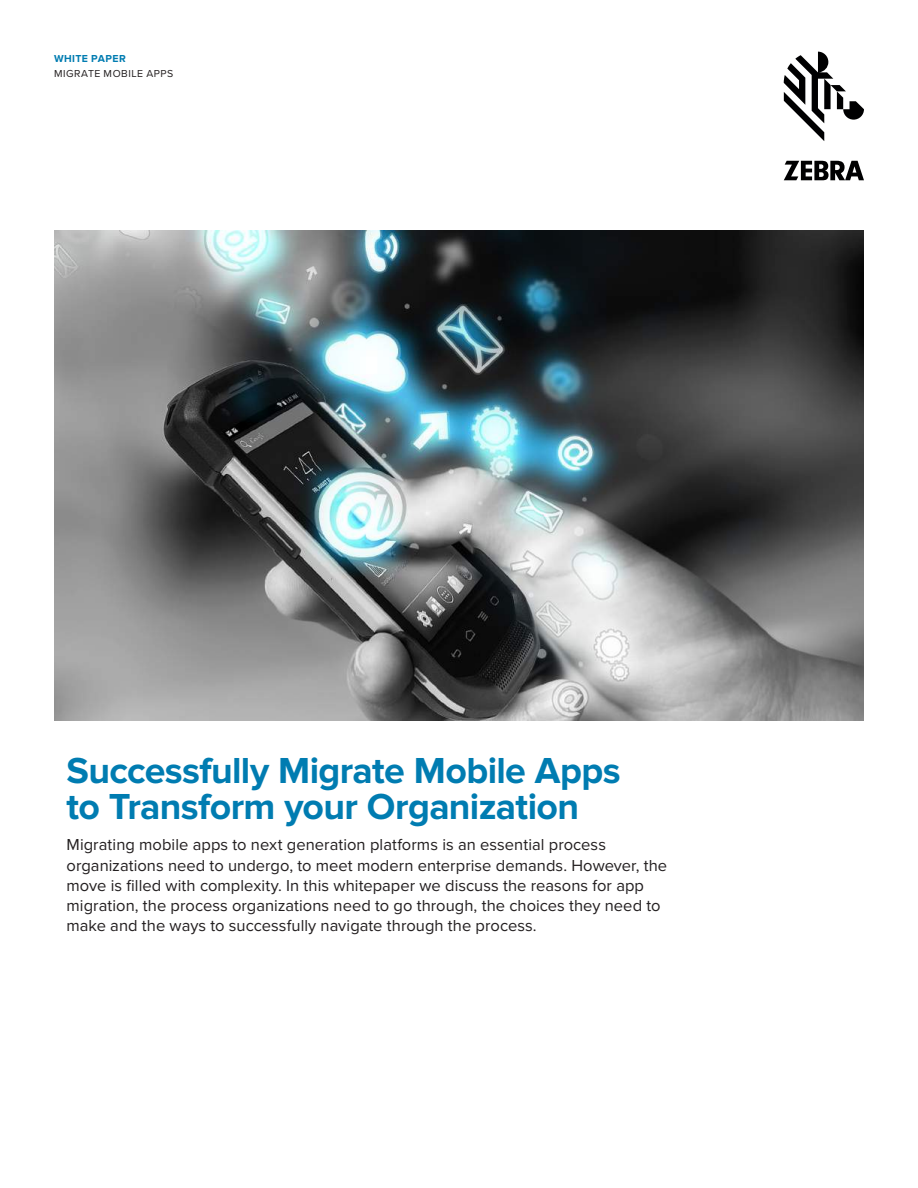
<style>
.page{position:relative;width:918px;height:1188px;background:#fff}
.page>*{position:absolute;margin:0;border:0;box-sizing:border-box;transform-origin:0 0}
.t1{font:700 37.5px/36px "Proxima Nova";letter-spacing:-.015em;color:#007cb1}
.t2{font:16.5px/20.2px "Proxima Nova";letter-spacing:.005em;color:#231f20}
.t3{font:10.5px "Proxima Nova";letter-spacing:.05em;color:#231f20}
.t4{font:700 10.5px "Proxima Nova";letter-spacing:.04em;color:#007cb1}
</style>
<div class="page">
<img style="left:54px;top:231px;width:810px;height:489px">
<svg style="left:784px;top:52px;width:80px;height:89px"></svg>
<svg style="left:784px;top:161px;width:80px;height:19px"></svg>
<p class="t4" style="left:54px;top:53px;width:73px">WHITE PAPER</p>
<p class="t3" style="left:54px;top:67px;width:121px">MIGRATE MOBILE APPS</p>
<h1 class="t1" style="left:67px;top:754px;width:556px">Successfully Migrate Mobile Apps to Transform your Organization</h1>
<p class="t2" style="left:67px;top:835px;width:602px">Migrating mobile apps to next generation platforms is an essential process organizations need to undergo, to meet modern enterprise demands. However, the move is filled with complexity. In this whitepaper we discuss the reasons for app migration, the process organizations need to go through, the choices they need to make and the ways to successfully navigate through the process.</p>
</div>
